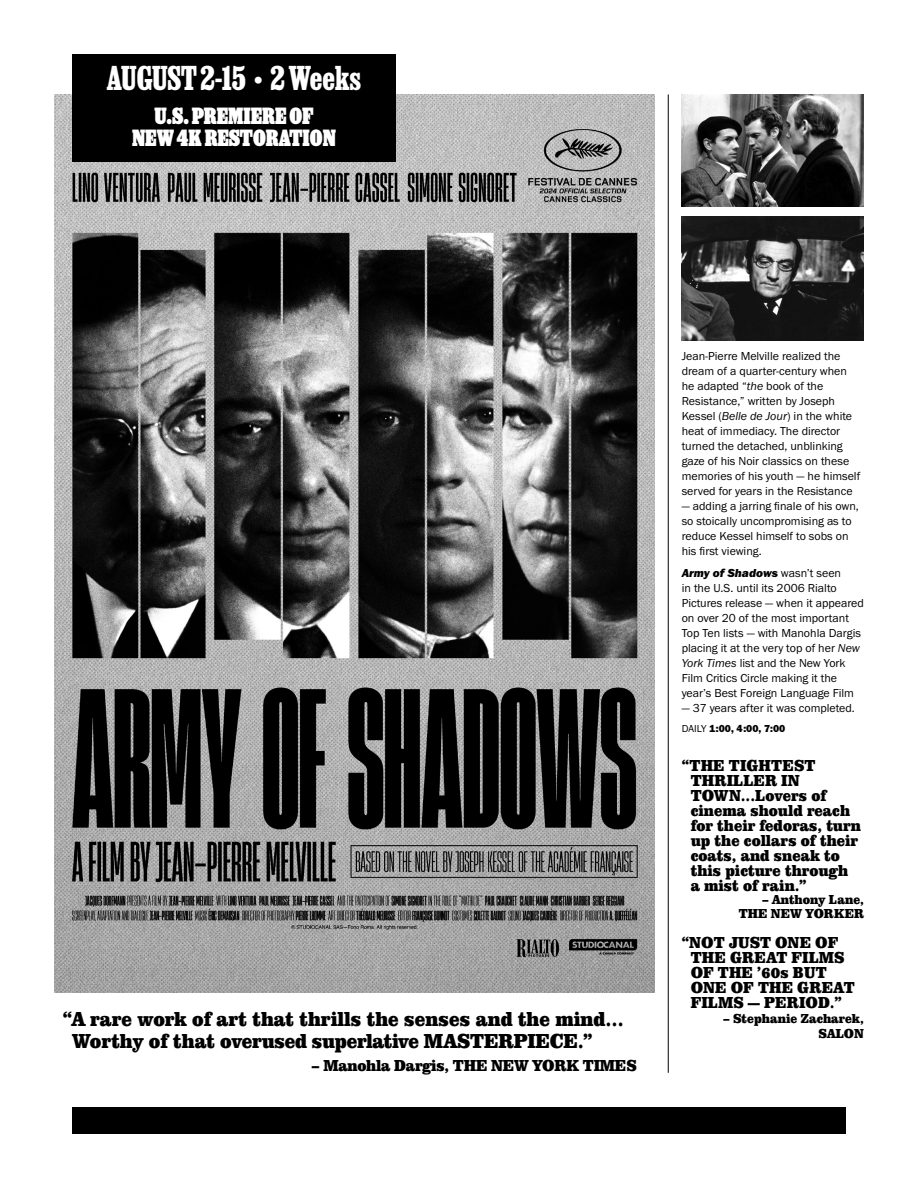
<style>
.page{position:relative;width:918px;height:1188px;background:#fff}
.page>*{position:absolute;margin:0;border:0;box-sizing:border-box;transform-origin:0 0}
.t1{font:600 31.5px "Job Clarendon";letter-spacing:-.005em;color:#fff}
.t2{font:700 expanded 21px/22.5px "Clarendon URW Ext Nar";color:#000}
.t3{font:800 21px/22.5px "Job Clarendon";color:#fff;text-align:center}
.t4{font:700 expanded 16.5px/15px "Clarendon URW Ext Nar";color:#000}
.t5{font:700 expanded 13.5px/13.5px "Clarendon URW Ext Nar";color:#000;text-align:right}
.t6{font:12px/15px "Franklin Gothic URW Boo";color:#000}
.t7{font:12px "Franklin Gothic URW Hea Ita";color:#000}
.t8{font:10.5px "Franklin Gothic URW Hea";color:#000}
.s1{font-family:"Franklin Gothic URW Boo Ita"}
.s2{font-family:"Franklin Gothic URW Boo"}
</style>
<div class="page">
<img style="left:54px;top:94px;width:601px;height:899px">
<div style="left:72px;top:54px;width:324px;height:108px;background:#000"></div>
<img style="left:682px;top:94px;width:182px;height:113px">
<img style="left:682px;top:216px;width:182px;height:124px">
<hr style="left:668px;top:94px;width:1px;height:979px;background:#000">
<div style="left:72px;top:1107px;width:774px;height:27px;background:#000"></div>
<h1 class="t1" style="left:107px;top:53px;width:256px">AUGUST 2-15 • 2 Weeks</h1>
<h2 class="t3" style="left:132px;top:103px;width:205px">U.S. PREMIERE OF<br>NEW 4K RESTORATION</h2>
<h2 class="t2" style="left:72px;top:1008px;width:553px;text-indent:-9px">“A rare work of art that thrills the senses and the mind…<br>Worthy of that overused superlative MASTERPIECE.”</h2>
<h3 class="t4" style="left:312px;top:1058px;width:327px">– Manohla Dargis, THE NEW YORK TIMES</h3>
<p class="t6" style="left:682px;top:348px;width:180px">Jean-Pierre Melville realized the dream of a quarter-century when he adapted “<span class="s1">the</span> book of the<br>Resistance,” written by Joseph<br>Kessel (<span class="s1">Belle de Jour</span>) in the white heat of immediacy. The director turned the detached, unblinking gaze of his Noir classics on these memories of his youth — he himself served for years in the Resistance</p>
<p class="t6" style="left:682px;top:498px;width:179px">— adding a jarring finale of his own, so stoically uncompromising as to reduce Kessel himself to sobs on his first viewing.</p>
<p class="t7" style="left:682px;top:566px;width:161px">Army of Shadows <span class="s2">wasn’t seen</span></p>
<p class="t6" style="left:682px;top:581px;width:184px">in the U.S. until its 2006 Rialto Pictures release — when it appeared on over 20 of the most important Top Ten lists — with Manohla Dargis placing it at the very top of her <span class="s1">New York Times</span> list and the New York Film Critics Circle making it the year’s Best Foreign Language Film</p>
<p class="t6" style="left:682px;top:701px;width:175px">— 37 years after it was completed.</p>
<p class="t8" style="left:682px;top:722px;width:105px"><span class="s2">DAILY</span> 1:00, 4:00, 7:00</p>
<h3 class="t4" style="left:691px;top:758px;width:172px;text-indent:-9px">“THE TIGHTEST<br>THRILLER IN<br>TOWN...Lovers of cinema should reach for their fedoras, turn up the collars of their coats, and sneak to this picture through a mist of rain.”</h3>
<p class="t5" style="left:739px;top:893px;width:127px">– Anthony Lane,<br>THE NEW YORKER</p>
<h3 class="t4" style="left:691px;top:935px;width:166px;text-indent:-9px">“NOT JUST ONE OF<br>THE GREAT FILMS<br>OF THE ’60s BUT<br>ONE OF THE GREAT<br>FILMS — PERIOD.”</h3>
<p class="t5" style="left:723px;top:1011px;width:142px;line-height:15px">– Stephanie Zacharek,<br>SALON</p>
</div>
